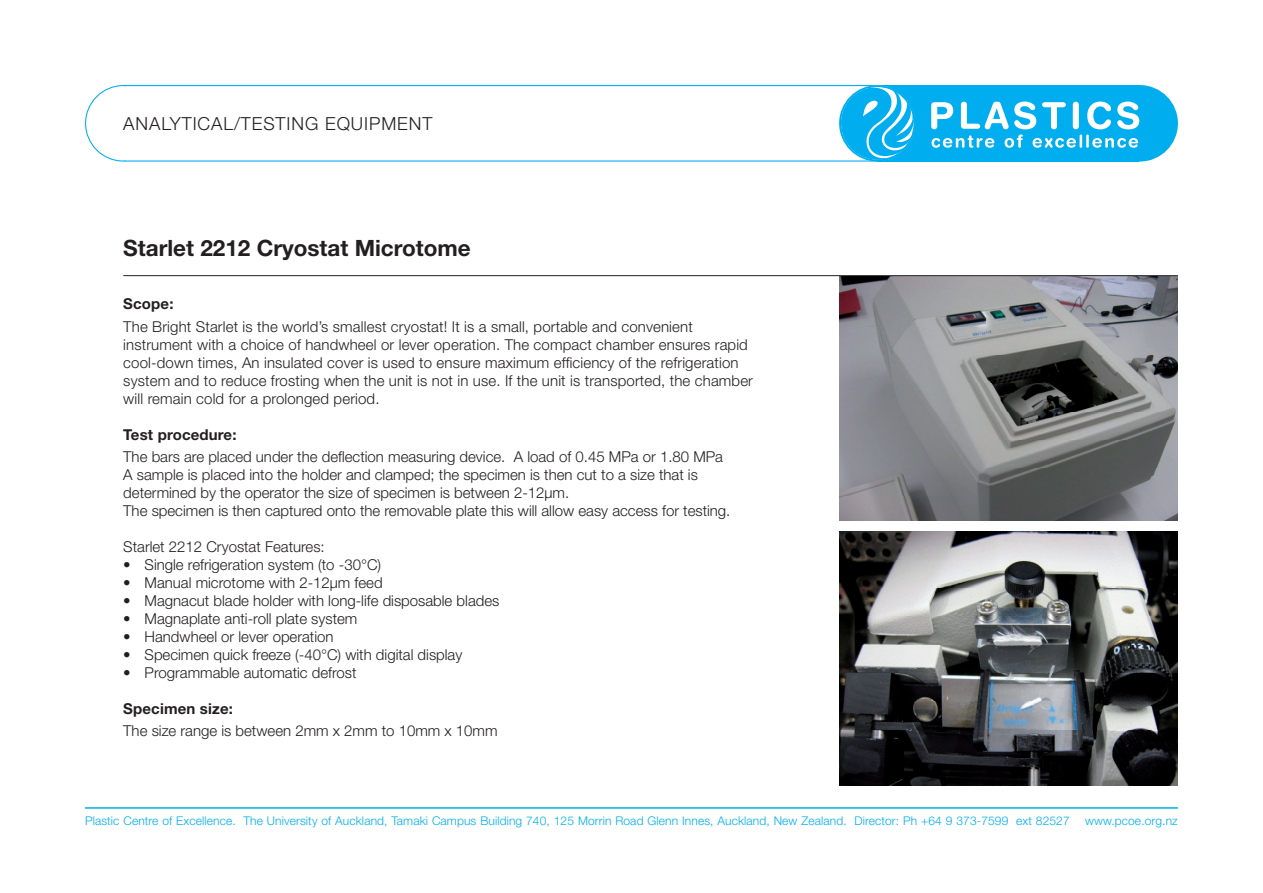
<style>
.page{position:relative;width:1263px;height:893px;background:#fff}
.page>*{position:absolute;margin:0;border:0;box-sizing:border-box;transform-origin:0 0}
.t1{font:700 22.5px "Helvetica Neue";color:#231f20}
.t2{font:300 18px "Helvetica Neue";letter-spacing:.05em;color:#231f20}
.t3{font:300 15px/18px "Helvetica Neue";color:#231f20}
.t4{font:700 15px "Helvetica Neue";letter-spacing:.01em;color:#231f20}
.t5{font:300 12px "Helvetica Neue";letter-spacing:.01em;color:#00aeef}
</style>
<div class="page">
<img style="left:839px;top:276px;width:339px;height:245px">
<svg style="left:85px;top:85px;width:792px;height:77px"></svg>
<div style="left:877px;top:85px;width:261px;height:77px;background:#00aeef"></div>
<svg style="left:838px;top:85px;width:77px;height:76px"></svg>
<div style="left:1101px;top:85px;width:77px;height:77px;background:#00aeef;border-radius:50%"></div>
<svg style="left:931px;top:102px;width:208px;height:46px"></svg>
<hr style="left:85px;top:807px;width:1093px;height:2px;background:#00aeef">
<hr style="left:123px;top:275px;width:1055px;height:1px;background:#231f20">
<img style="left:839px;top:532px;width:339px;height:254px">
<p class="t2" style="left:123px;top:113px;width:311px">ANALYTICAL/TESTING EQUIPMENT</p>
<h1 class="t1" style="left:123px;top:234px;width:349px">Starlet 2212 Cryostat Microtome</h1>
<p class="t4" style="left:123px;top:295px;width:52px">Scope:</p>
<p class="t3" style="left:123px;top:317px;width:631px">The Bright Starlet is the world’s smallest cryostat! It is a small, portable and convenient instrument with a choice of handwheel or lever operation. The compact chamber ensures rapid cool-down times, An insulated cover is used to ensure maximum efficiency of the refrigeration system and to reduce frosting when the unit is not in use. If the unit is transported, the chamber will remain cold for a prolonged period.</p>
<p class="t4" style="left:123px;top:425px;width:115px">Test procedure:</p>
<p class="t3" style="left:123px;top:447px;width:609px">The bars are placed under the deflection measuring device. A load of 0.45 MPa or 1.80 MPa A sample is placed into the holder and clamped; the specimen is then cut to a size that is determined by the operator the size of specimen is between 2-12µm.<br>The specimen is then captured onto the removable plate this will allow easy access for testing.</p>
<p class="t3" style="left:123px;top:537px;width:203px">Starlet 2212 Cryostat Features:</p>
<p class="t3" style="left:123px;top:555px;width:259px">• Single refrigeration system (to -30°C)</p>
<p class="t3" style="left:123px;top:573px;width:261px">• Manual microtome with 2-12µm feed</p>
<p class="t3" style="left:123px;top:591px;width:378px">• Magnacut blade holder with long-life disposable blades</p>
<p class="t3" style="left:123px;top:609px;width:236px">• Magnaplate anti-roll plate system</p>
<p class="t3" style="left:123px;top:627px;width:212px">• Handwheel or lever operation</p>
<p class="t3" style="left:123px;top:645px;width:340px">• Specimen quick freeze (-40°C) with digital display</p>
<p class="t3" style="left:123px;top:663px;width:235px">• Programmable automatic defrost</p>
<p class="t4" style="left:123px;top:699px;width:111px">Specimen size:</p>
<p class="t3" style="left:123px;top:721px;width:376px">The size range is between 2mm x 2mm to 10mm x 10mm</p>
<p class="t5" style="left:85px;top:813px;width:986px">Plastic Centre of Excellence. The University of Auckland, Tamaki Campus Building 740, 125 Morrin Road Glenn Innes, Auckland, New Zealand. Director: Ph +64 9 373-7599 ext 82527</p>
<p class="t5" style="left:1085px;top:813px;width:94px">www.pcoe.org.nz</p>
</div>
